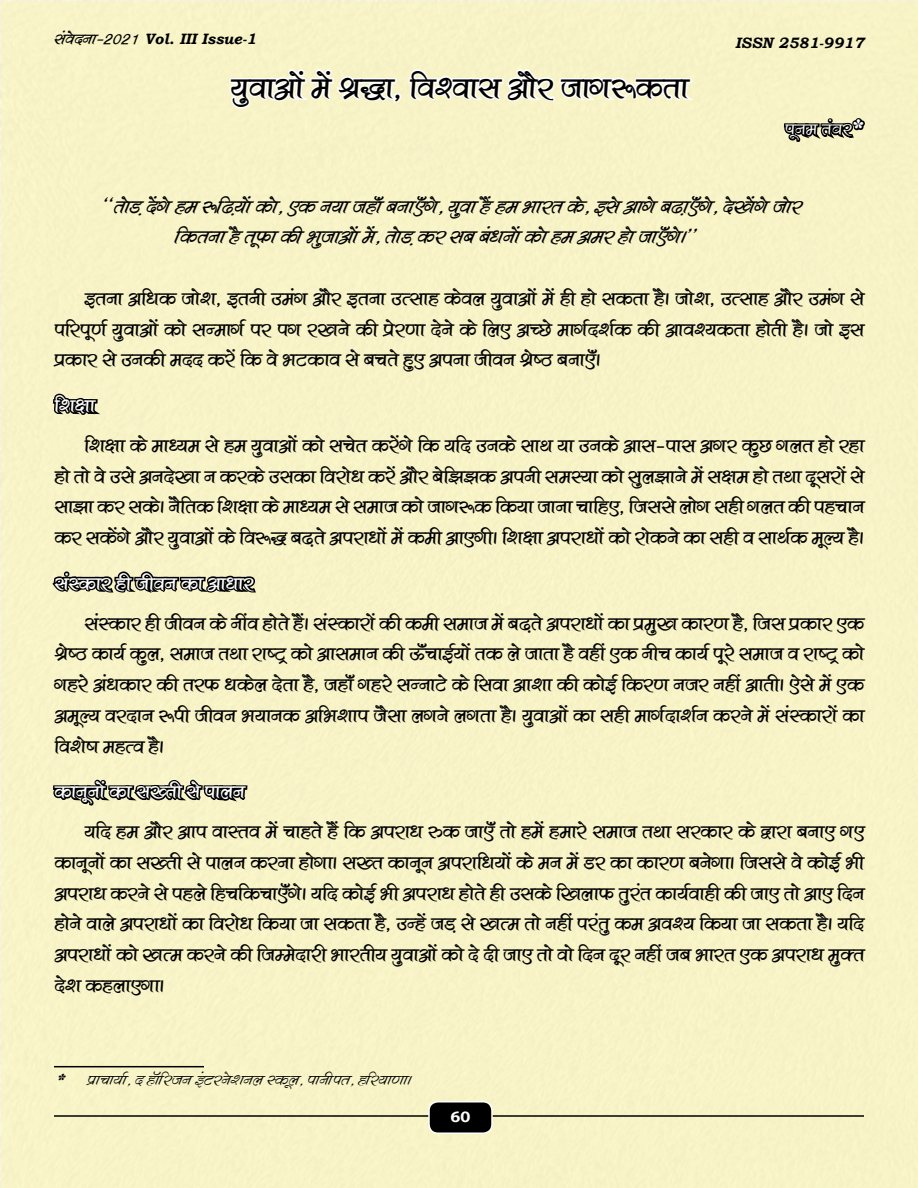
<style>
.page{position:relative;width:918px;height:1188px;background:#fff}
.page>*{position:absolute;margin:0;border:0;box-sizing:border-box;transform-origin:0 0}
.Hin__Article_Heading{font:700 36px "Kruti Dev 500";color:#000}
.Hindi_Paragrah{font:700 22.5px/30.8px "Kruti Dev 500";color:#000;text-align:justify}
.Hindi_Paragrah-2{font:italic 900 22.5px/30.8px "Kruti Dev 500";color:#000}
.Hin__Text_Sub_Headin{font:700 22.5px "Kruti Dev 500";color:#fff}
.Hindi_Writer_Name{font:21px "Kruti Dev 500";color:#fff}
.Hindi_Writer_Designa{font:italic 18px "Kruti Dev 500";color:#000}
.t1{font:italic 700 15px "Bookman Old Style";color:#000}
.Eng__Article_Heading{font:700 15px "Bookman Old Style";color:#fff}
.s1{font-family:"Kruti Dev 500";font-weight:900;font-size:18px}
.s2{font-size:15px}
</style>
<div class="page">
<div style="left:2px;top:2px;width:916px;height:1186px;background:#f7f3c7"></div>
<svg style="left:229px;top:69px;width:464px;height:40px"></svg>
<svg style="left:783px;top:118px;width:82px;height:24px"></svg>
<svg style="left:53px;top:393px;width:47px;height:22px"></svg>
<svg style="left:52px;top:571px;width:204px;height:22px"></svg>
<svg style="left:53px;top:779px;width:195px;height:27px"></svg>
<hr style="left:54px;top:1066px;width:150px;height:1px;background:#000">
<hr style="left:54px;top:1115px;width:810px;height:2px;background:#000">
<div style="left:429px;top:1102px;width:63px;height:31px;background:#000;border-radius:9px"></div>
<div style="left:428px;top:1101px;width:65px;height:33px;border:2px solid #fff;border-radius:9px"></div>
<div style="left:430px;top:1111px;width:60px;height:12px;background:#000;border-radius:4px"></div>
<p class="t1" style="left:54px;top:28px;width:204px"><span class="s1">laosnuk&amp;2021</span> Vol. III Issue-1</p>
<p class="t1" style="left:735px;top:32px;width:130px">ISSN 2581-9917</p>
<p class="Hin__Article_Heading" style="left:230px;top:69px;width:459px">;qokvksa esa J)k] fo'okl vkSj tkx:drk</p>
<p class="Hindi_Writer_Name" style="left:785px;top:118px;width:81px">iwue raoj¹</p>
<p class="Hindi_Paragrah-2" style="left:176px;top:192px;width:628px;text-indent:-73px">^^rksM+ nsaxs ge :f&lt;+;ksa dks] ,d u;k tgk¡ cuk,¡xs] ;qok gSa ge Hkkjr ds] bls vkxs c&lt;+k,¡xs] ns[ksaxs tksj fdruk gS rwQk dh Hkqtkvksa esa] rksM+ dj lc ca/kuksa dks ge vej gks tk,¡xsA**</p>
<p class="Hindi_Paragrah" style="left:54px;top:285px;width:812px;text-indent:30px">bruk vf/kd tks'k] bruh meax vkSj bruk mRlkg dsoy ;qokvksa esa gh gks ldrk gSA tks'k] mRlkg vkSj meax ls ifjiw.kZ ;qokvksa dks lUekxZ ij ix j[kus dh izsj.kk nsus ds fy, vPNs ekxZn'kZd dh vko';drk gksrh gSA tks bl izdkj ls mudh enn djsa fd os HkVdko ls cprs gq, viuk thou Js"B cuk,¡A</p>
<p class="Hin__Text_Sub_Headin" style="left:54px;top:394px;width:42px">f'k{kk</p>
<p class="Hindi_Paragrah" style="left:54px;top:432px;width:818px;text-align:left;text-indent:30px">f'k{kk ds ek/;e ls ge ;qokvksa dks lpsr djsaxs fd ;fn muds lkFk ;k muds vkl&amp;ikl vxj dqN xyr gks jgk gks rks os mls vuns[kk u djds mldk fojks/k djsa vkSj csf&gt;&gt;d viuh leL;k dks lqy&gt;kus esa l{ke gks rFkk nwljksa ls lk&gt;k dj ldsA uSfrd f'k{kk ds ek/;e ls lekt dks tkx:d fd;k tkuk pkfg,] ftlls yksx lgh xyr dh igpku dj ldsaxs vkSj ;qokvksa ds fo:) c&lt;+rs vijk/kksa esa deh vk,xhA f'k{kk vijk/kksa dks jksdus dk lgh o lkFkZd ewY; gSA</p>
<p class="Hin__Text_Sub_Headin" style="left:54px;top:572px;width:201px">laLdkj gh thou dk vk/kkj</p>
<p class="Hindi_Paragrah" style="left:54px;top:609px;width:812px;text-indent:30px">laLdkj gh thou ds uhao gksrs gSaA laLdkjksa dh deh lekt esa c&lt;+rs vijk/kksa dk izeq[k dkj.k gS] ftl izdkj ,d Js"B dk;Z dqy] lekt rFkk jk"Vª dks vkleku dh Å¡pkbZ;ksa rd ys tkrk gSogha ,d uhp dk;Z iwjs lekt o jk"Vª dks xgjs va/kdkj dh rjQ /kdsy nsrk gS] tgk¡ xgjs lUukVs ds flok vk'kk dh dksbZ fdj.k utj ugha vkrhA ,sls esa ,d vewY; ojnku :ih thou Hk;kud vfHk'kki tSlk yxus yxrk gSA ;qokvksa dk lgh ekxZnk'kZu djus esa laLdkjksa dk fo'ks"k egRo gSA</p>
<p class="Hin__Text_Sub_Headin" style="left:54px;top:780px;width:192px">dkuwuksa dk l[rh ls ikyu</p>
<p class="Hindi_Paragrah" style="left:54px;top:818px;width:812px;text-indent:30px">;fn ge vkSj vki okLro esa pkgrs gSa fd vijk/k #d tk,¡ rks gesa gekjs lekt rFkk ljdkj ds }kjk cuk, x, dkuwuksa dk l[rh ls ikyu djuk gksxkA l[r dkuwu vijkf/k;ksa ds eu esa Mj dk dkj.k cusxkA ftlls os dksbZ Hkh vijk/k djus ls igys fgpfdpk,¡xsA ;fn dksbZ Hkh vijk/k gksrs gh mlds f[kykQ rqjar dk;Zokgh dh tk, rks vk, fnu gksus okys vijk/kksa dk fojks/k fd;k tk ldrk gS] mUgsa tM+ ls [kRe rks ugha ijarq de vo'; fd;k tk ldrk gSA ;fn vijk/kksa dks [kRe djus dh ftEesnkjh Hkkjrh; ;qokvksa dks ns nh tk, rks oks fnu nwj ugha tc Hkkjr ,d vijk/k eqDr ns'k dgyk,xkA</p>
<p class="Hindi_Writer_Designa" style="left:57px;top:1070px;width:356px"><span class="s2">¹</span> izkpk;kZ] n gkWfjtu baVjus’kuy Ldwy] ikuhir] gfj;k.kkA</p>
<p class="Eng__Article_Heading" style="left:451px;top:1106px;width:21px">60</p>
</div>
